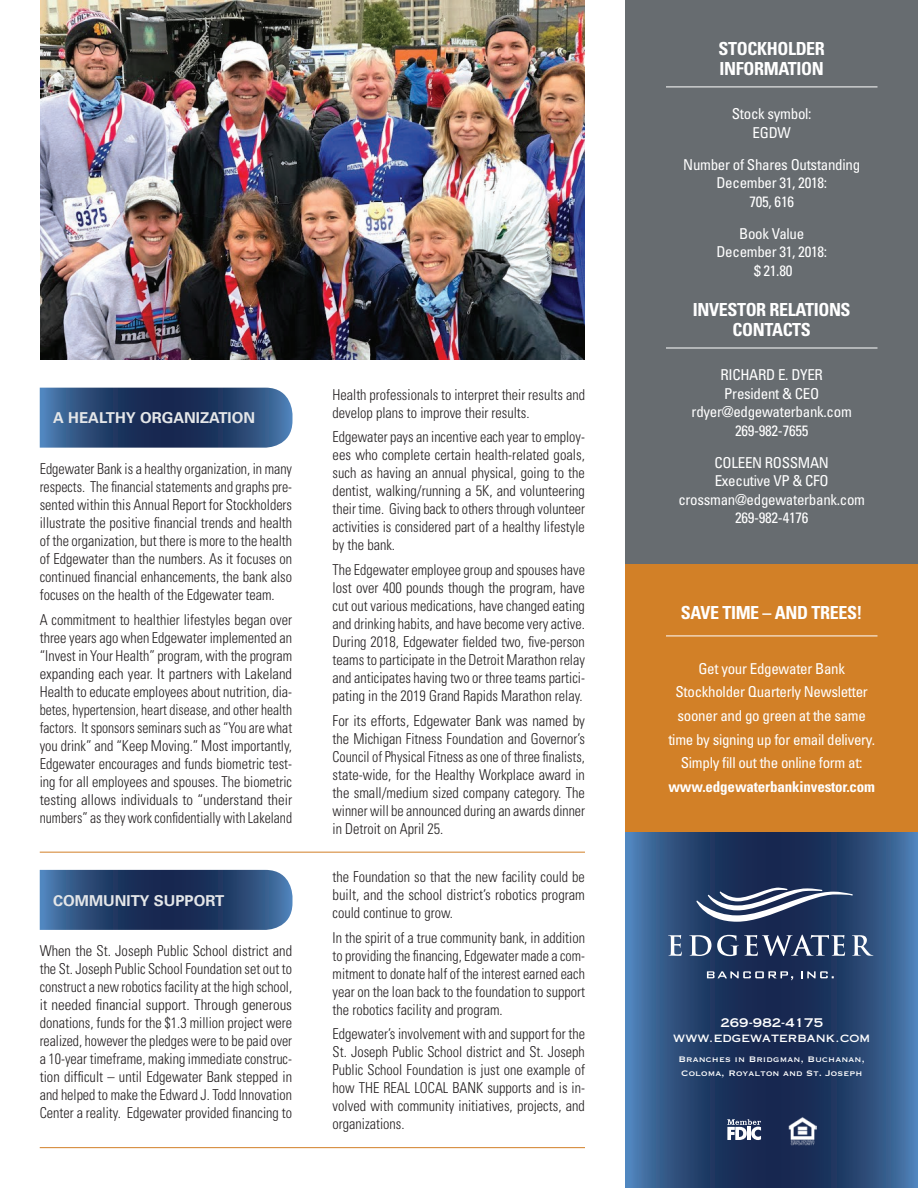
<style>
.page{position:relative;width:918px;height:1188px;background:#fff}
.page>*{position:absolute;margin:0;border:0;box-sizing:border-box;transform-origin:0 0}
.t1{font:700 condensed 18px/20px "Univers";letter-spacing:-.02em;color:#fff}
.t2{font:300 condensed 15px/18px "Univers";color:#231f20;text-align:justify;scale:.95 1}
.t3{font:300 condensed 15px/18px "Univers";color:#231f20;text-align:justify;scale:.94 1}
.t4{font:300 condensed 15px/18px "Univers";color:#231f20;text-align:justify;scale:.96 1}
.t5{font:condensed 15px/18.5px "Univers";letter-spacing:-.02em;color:#fff;text-align:center}
.t6{font:300 condensed 15px/18px "Univers";color:#231f20;text-align:justify}
.t7{font:700 15px "Univers";color:#e4e6e8}
.t8{font:700 condensed 15px "Univers";letter-spacing:-.01em;color:#fff}
.t9{font:12px/15px "Copperplate Thirty One AB";letter-spacing:.01em;color:#fff;text-align:center}
.t10{font:10.5px/13.5px "Copperplate Thirty One BC";letter-spacing:.015em;color:#fff}
</style>
<div class="page">
<div style="left:626px;top:564px;width:292px;height:269px;background:#d28027"></div>
<hr style="left:666px;top:636px;width:212px;height:1px;background:#fff">
<div style="left:626px;top:0;width:292px;height:564px;background:#676c70"></div>
<hr style="left:666px;top:87px;width:212px;height:1px;background:#fff">
<hr style="left:666px;top:348px;width:212px;height:1px;background:#fff">
<svg style="left:626px;top:833px;width:292px;height:355px;background:#2a4975"></svg>
<svg style="left:696px;top:888px;width:157px;height:34px"></svg>
<svg style="left:668px;top:935px;width:14px;height:21px"></svg>
<svg style="left:689px;top:935px;width:156px;height:21px"></svg>
<svg style="left:852px;top:935px;width:21px;height:21px"></svg>
<svg style="left:707px;top:971px;width:86px;height:9px"></svg>
<svg style="left:801px;top:971px;width:33px;height:7px"></svg>
<svg style="left:727px;top:1119px;width:34px;height:21px"></svg>
<hr style="left:747px;top:1127px;width:4px;height:13px;background:#fff">
<img style="left:789px;top:1116px;width:27px;height:30px">
<hr style="left:40px;top:852px;width:545px;height:1px;background:#d28027">
<svg style="left:40px;top:388px;width:252px;height:60px;background:#2c4974"></svg>
<hr style="left:40px;top:1147px;width:545px;height:1px;background:#d28027">
<svg style="left:40px;top:870px;width:252px;height:60px;background:#2b4874"></svg>
<img style="left:40px;top:0;width:545px;height:360px">
<p class="t7" style="left:53px;top:409px;width:203px">A HEALTHY ORGANIZATION</p>
<p class="t3" style="left:40px;top:460px;width:270px">Edgewater Bank is a healthy organization, in many respects. The financial statements and graphs pre&shy;sented within this Annual Report for Stockholders illustrate the positive financial trends and health of the organization, but there is more to the health of Edgewater than the numbers. As it focuses on continued financial enhancements, the bank also focuses on the health of the Edgewater team.</p>
<p class="t2" style="left:40px;top:610px;width:267px">A commitment to healthier lifestyles began over three years ago when Edgewater implemented an “Invest in Your Health” program, with the program expanding each year. It partners with Lakeland Health to educate employees about nutrition, dia&shy;betes, hypertension, heart disease, and other health factors. It sponsors seminars such as “You are what you drink” and “Keep Moving.” Most importantly, Edgewater encourages and funds biometric test&shy;ing for all employees and spouses. The biometric testing allows individuals to “understand their numbers” as they work confidentially with Lakeland</p>
<p class="t7" style="left:53px;top:891px;width:173px">COMMUNITY SUPPORT</p>
<p class="t4" style="left:40px;top:942px;width:264px">When the St. Joseph Public School district and the St. Joseph Public School Foundation set out to construct a new robotics facility at the high school, it needed financial support. Through generous donations, funds for the $1.3 million project were realized, however the pledges were to be paid over a 10-year timeframe, making immediate construc&shy;tion difficult – until Edgewater Bank stepped in and helped to make the Edward J. Todd Innovation Center a reality. Edgewater provided financing to</p>
<p class="t2" style="left:333px;top:385px;width:267px">Health professionals to interpret their results and develop plans to improve their results.</p>
<p class="t3" style="left:333px;top:428px;width:270px">Edgewater pays an incentive each year to employ&shy;ees who complete certain health-related goals, such as having an annual physical, going to the dentist, walking/running a 5K, and volunteering their time. Giving back to others through volunteer activities is considered part of a healthy lifestyle by the bank.</p>
<p class="t3" style="left:333px;top:561px;width:270px">The Edgewater employee group and spouses have lost over 400 pounds though the program, have cut out various medications, have changed eating and drinking habits, and have become very active.<br>During 2018, Edgewater fielded two, five-person teams to participate in the Detroit Marathon relay and anticipates having two or three teams partici&shy;pating in the 2019 Grand Rapids Marathon relay.</p>
<p class="t6" style="left:333px;top:712px;width:254px">For its efforts, Edgewater Bank was named by the Michigan Fitness Foundation and Governor’s Council of Physical Fitness as one of three finalists, state-wide, for the Healthy Workplace award in the small/medium sized company category. The winner will be announced during an awards dinner in Detroit on April 25.</p>
<p class="t2" style="left:333px;top:868px;width:267px">the Foundation so that the new facility could be built, and the school district’s robotics program could continue to grow.</p>
<p class="t2" style="left:333px;top:928px;width:267px">In the spirit of a true community bank, in addition to providing the financing, Edgewater made a com&shy;mitment to donate half of the interest earned each year on the loan back to the foundation to support the robotics facility and program.</p>
<p class="t2" style="left:333px;top:1025px;width:267px">Edgewater’s involvement with and support for the St. Joseph Public School district and St. Joseph Public School Foundation is just one example of how THE REAL LOCAL BANK supports and is in&shy;volved with community initiatives, projects, and organizations.</p>
<p class="t1" style="left:719px;top:38px;width:108px">STOCKHOLDER<br>INFORMATION</p>
<p class="t5" style="left:732px;top:104px;width:81px">Stock symbol:<br>EGDW</p>
<p class="t5" style="left:683px;top:155px;width:178px">Number of Shares Outstanding<br>December 31, 2018:<br>705, 616</p>
<p class="t5" style="left:716px;top:224px;width:112px">Book Value<br>December 31, 2018: $ 21.80</p>
<p class="t1" style="left:693px;top:299px;width:159px;text-align:center">INVESTOR RELATIONS<br>CONTACTS</p>
<p class="t5" style="left:692px;top:366px;width:162px">RICHARD E. DYER<br>President &amp; CEO rdyer@edgewaterbank.com<br>269-982-7655</p>
<p class="t5" style="left:678px;top:453px;width:188px">COLEEN ROSSMAN<br>Executive VP &amp; CFO crossman@edgewaterbank.com<br>269-982-4176</p>
<p class="t1" style="left:681px;top:602px;width:183px">SAVE TIME – AND TREES!</p>
<p class="t5" style="left:668px;top:656px;width:208px;line-height:23.7px">Get your Edgewater Bank<br>Stockholder Quarterly Newsletter sooner and go green at the same time by signing up for email delivery.<br>Simply fill out the online form at:</p>
<p class="t8" style="left:668px;top:778px;width:208px">www.edgewaterbankinvestor.com</p>
<p class="t9" style="left:673px;top:1016px;width:199px">269-982-4175<br>WWW.EDGEWATERBANK.COM</p>
<p class="t10" style="left:679px;top:1053px;width:188px">Branches in Bridgman, Buchanan,<br>Coloma, Royalton and St. Joseph</p>
</div>
